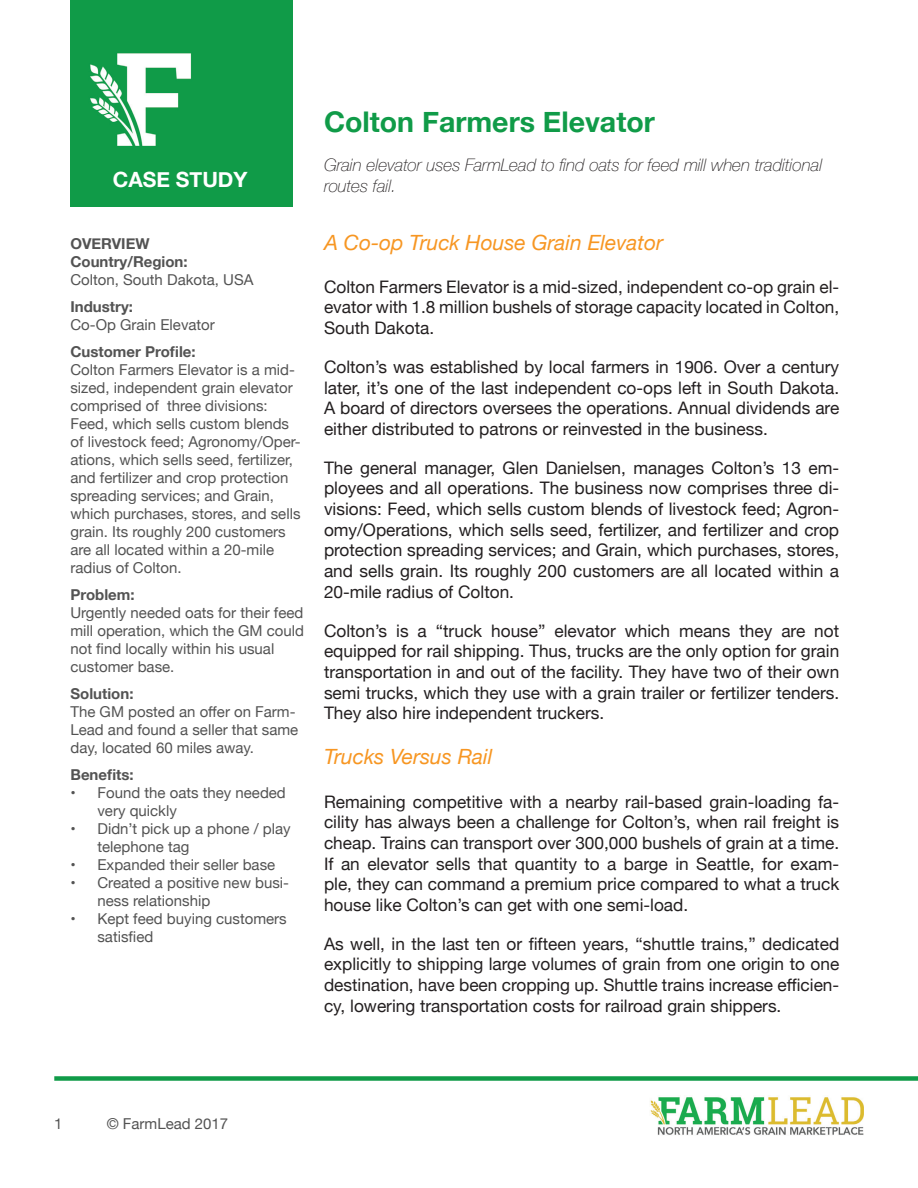
<style>
.page{position:relative;width:918px;height:1188px;background:#fff}
.page>*{position:absolute;margin:0;border:0;box-sizing:border-box;transform-origin:0 0}
.t1{font:700 28.5px "Helvetica Neue";color:#109b48}
.t2{font:italic 21px "Helvetica Neue";color:#f79622}
.t3{font:700 21px "Helvetica Neue";color:#fff}
.t4{font:17.25px/20.7px "Helvetica Neue";color:#231f20;text-align:justify}
.t5{font:italic 100 17.25px "Helvetica Neue";color:#231f20}
.t6{font:15px/18px "Helvetica Neue";color:#535353}
.t7{font:700 15px/18px "Helvetica Neue";color:#535353}
</style>
<div class="page">
<img style="left:650px;top:1097px;width:214px;height:38px">
<div style="left:54px;top:1076px;width:864px;height:5px;background:#109b48"></div>
<div style="left:70px;top:0;width:223px;height:207px;background:#109b48"></div>
<img style="left:90px;top:53px;width:101px;height:93px">
<h1 class="t1" style="left:324px;top:100px;width:332px">Colton Farmers Elevator</h1>
<p class="t5" style="left:324px;top:152px;width:500px">Grain elevator uses FarmLead to find oats for feed mill when traditional</p>
<p class="t3" style="left:113px;top:163px;width:136px">CASE STUDY</p>
<p class="t5" style="left:324px;top:172px;width:74px">routes fail.</p>
<p class="t7" style="left:70px;top:235px;width:119px">OVERVIEW<br>Country/Region:</p>
<p class="t6" style="left:70px;top:271px;width:185px">Colton, South Dakota, USA</p>
<p class="t7" style="left:70px;top:298px;width:64px">Industry:</p>
<p class="t6" style="left:70px;top:316px;width:146px">Co-Op Grain Elevator</p>
<p class="t7" style="left:70px;top:343px;width:127px">Customer Profile:</p>
<p class="t6" style="left:70px;top:361px;width:232px">Colton Farmers Elevator is a mid&shy;sized, independent grain elevator comprised of three divisions:<br>Feed, which sells custom blends of livestock feed; Agronomy/Oper&shy;ations, which sells seed, fertilizer, and fertilizer and crop protection spreading services; and Grain, which purchases, stores, and sells grain. Its roughly 200 customers are all located within a 20-mile radius of Colton.</p>
<p class="t7" style="left:70px;top:586px;width:66px">Problem:</p>
<p class="t6" style="left:70px;top:604px;width:235px">Urgently needed oats for their feed mill operation, which the GM could not find locally within his usual customer base.</p>
<p class="t7" style="left:70px;top:685px;width:65px">Solution:</p>
<p class="t6" style="left:70px;top:703px;width:229px">The GM posted an offer on Farm-<br>Lead and found a seller that same day, located 60 miles away.</p>
<p class="t7" style="left:70px;top:766px;width:65px">Benefits:</p>
<p class="t6" style="left:97px;top:784px;width:190px;text-indent:-27px">• Found the oats they needed very quickly</p>
<p class="t6" style="left:97px;top:820px;width:195px;text-indent:-27px">• Didn’t pick up a phone / play telephone tag</p>
<p class="t6" style="left:70px;top:856px;width:206px">• Expanded their seller base</p>
<p class="t6" style="left:97px;top:874px;width:193px;text-indent:-27px">• Created a positive new busi&shy;ness relationship</p>
<p class="t6" style="left:97px;top:910px;width:191px;text-indent:-27px">• Kept feed buying customers satisfied</p>
<p class="t2" style="left:324px;top:227px;width:341px">A Co-op Truck House Grain Elevator</p>
<p class="t4" style="left:324px;top:277px;width:517px">Colton Farmers Elevator is a mid-sized, independent co-op grain el&shy;evator with 1.8 million bushels of storage capacity located in Colton, South Dakota.</p>
<p class="t4" style="left:324px;top:357px;width:517px">Colton’s was established by local farmers in 1906. Over a century later, it’s one of the last independent co-ops left in South Dakota.<br>A board of directors oversees the operations. Annual dividends are either distributed to patrons or reinvested in the business.</p>
<p class="t4" style="left:324px;top:458px;width:517px">The general manager, Glen Danielsen, manages Colton’s 13 em&shy;ployees and all operations. The business now comprises three di&shy;visions: Feed, which sells custom blends of livestock feed; Agron&shy;omy/Operations, which sells seed, fertilizer, and fertilizer and crop protection spreading services; and Grain, which purchases, stores, and sells grain. Its roughly 200 customers are all located within a 20-mile radius of Colton.</p>
<p class="t4" style="left:324px;top:621px;width:517px">Colton’s is a “truck house” elevator which means they are not equipped for rail shipping. Thus, trucks are the only option for grain transportation in and out of the facility. They have two of their own semi trucks, which they use with a grain trailer or fertilizer tenders.<br>They also hire independent truckers.</p>
<p class="t2" style="left:324px;top:742px;width:170px">Trucks Versus Rail</p>
<p class="t4" style="left:324px;top:792px;width:517px">Remaining competitive with a nearby rail-based grain-loading fa&shy;cility has always been a challenge for Colton’s, when rail freight is cheap. Trains can transport over 300,000 bushels of grain at a time.<br>If an elevator sells that quantity to a barge in Seattle, for exam&shy;ple, they can command a premium price compared to what a truck house like Colton’s can get with one semi-load.</p>
<p class="t4" style="left:324px;top:934px;width:517px">As well, in the last ten or fifteen years, “shuttle trains,” dedicated explicitly to shipping large volumes of grain from one origin to one destination, have been cropping up. Shuttle trains increase efficien&shy;cy, lowering transportation costs for railroad grain shippers.</p>
<p class="t6" style="left:54px;top:1115px;width:10px">1</p>
<p class="t6" style="left:107px;top:1115px;width:123px">© FarmLead 2017</p>
</div>
